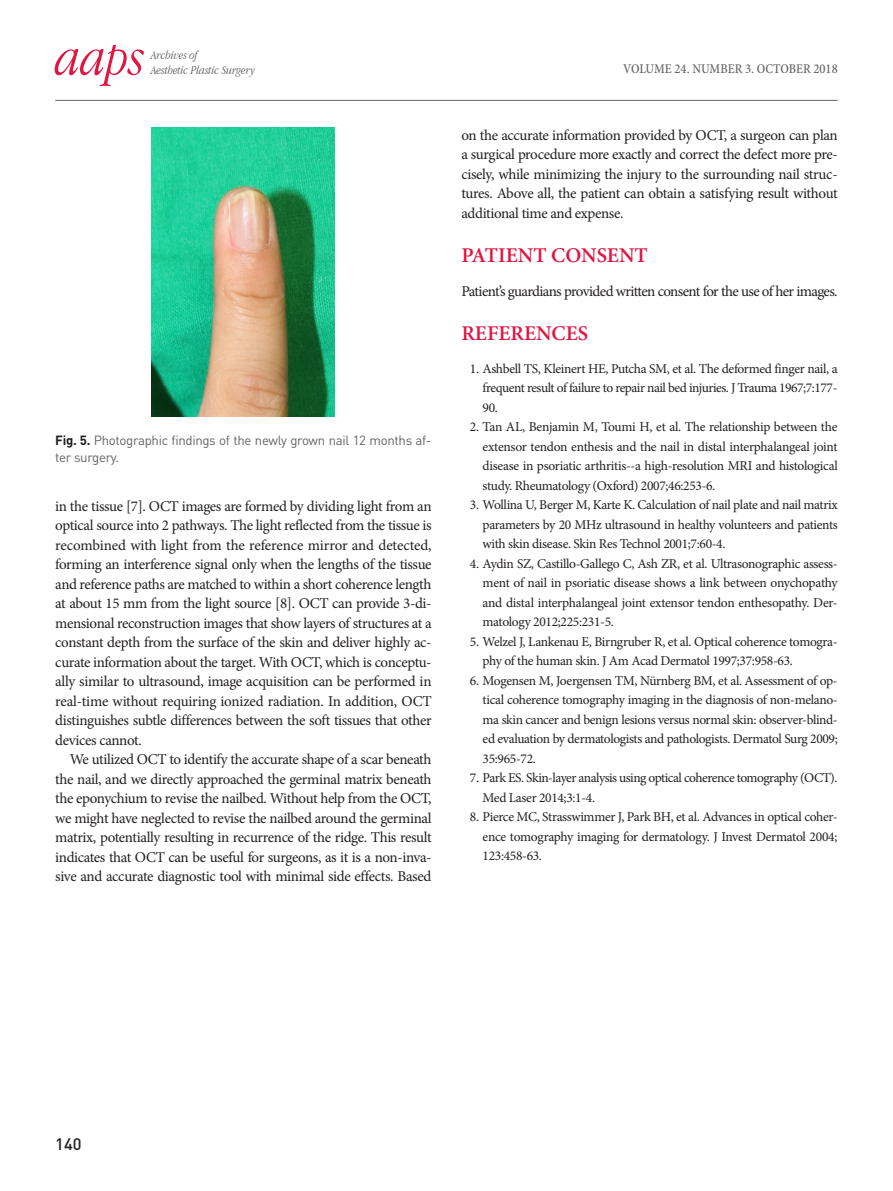
<style>
.page{position:relative;width:893px;height:1191px;background:#fff}
.page>*{position:absolute;margin:0;border:0;box-sizing:border-box;transform-origin:0 0}
.t1{font:italic 300 54px "Apple Garamond";color:#e21542}
.본문대제목{font:600 21px "Minion Pro";color:#e21542}
.t2{font:500 16.5px "DIN Pro";color:#231f20}
.본문{font:15px/19.5px "Minion Pro";letter-spacing:-.03em;color:#231f20;text-align:justify}
.참고문헌1{font:13.5px/19.5px "Minion Pro";letter-spacing:-.03em;color:#231f20;text-align:justify}
.t3{font:500 condensed 13.5px "Minion Pro";color:#636366}
.표제목그림설명{font:13.2px/17.1px "DIN Pro";letter-spacing:-.025em;color:#636366}
.t4{font:italic 300 12.45px "Apple Garamond";color:#57585a}
.s1{font-weight:700;color:#231f20}
</style>
<div class="page">
<hr style="left:55px;top:100px;width:783px;height:1px;background:#636366">
<img style="left:152px;top:128px;width:183px;height:289px">
<p class="t1" style="left:55px;top:25px;width:91px">aaps</p>
<p class="t4" style="left:151px;top:48px;width:48px">Archives of</p>
<p class="t4" style="left:151px;top:63px;width:106px">Aesthetic Plastic Surgery</p>
<p class="t3" style="left:623px;top:60px;width:216px">VOLUME 24. NUMBER 3. OCTOBER 2018</p>
<p class="표제목그림설명" style="left:55px;top:431px;width:378px"><span class="s1">Fig. 5.</span> Photographic findings of the newly grown nail 12 months af&shy;ter surgery.</p>
<p class="본문" style="left:55px;top:496px;width:378px">in the tissue [7]. OCT images are formed by dividing light from an optical source into 2 pathways. The light reflected from the tissue is recombined with light from the reference mirror and detected, forming an interference signal only when the lengths of the tissue and reference paths are matched to within a short coherence length at about 15 mm from the light source [8]. OCT can provide 3-di&shy;mensional reconstruction images that show layers of structures at a constant depth from the surface of the skin and deliver highly ac&shy;curate information about the target. With OCT, which is conceptu&shy;ally similar to ultrasound, image acquisition can be performed in real-time without requiring ionized radiation. In addition, OCT distinguishes subtle differences between the soft tissues that other devices cannot.</p>
<p class="본문" style="left:55px;top:749px;width:378px;text-indent:15px">We utilized OCT to identify the accurate shape of a scar beneath the nail, and we directly approached the germinal matrix beneath the eponychium to revise the nailbed. Without help from the OCT, we might have neglected to revise the nailbed around the germinal matrix, potentially resulting in recurrence of the ridge. This result indicates that OCT can be useful for surgeons, as it is a non-inva&shy;sive and accurate diagnostic tool with minimal side effects. Based</p>
<p class="본문" style="left:461px;top:125px;width:378px">on the accurate information provided by OCT, a surgeon can plan a surgical procedure more exactly and correct the defect more pre&shy;cisely, while minimizing the injury to the surrounding nail struc&shy;tures. Above all, the patient can obtain a satisfying result without additional time and expense.</p>
<p class="본문대제목" style="left:461px;top:241px;width:188px">PATIENT CONSENT</p>
<p class="본문" style="left:461px;top:281px;width:378px">Patient’s guardians provided written consent for the use of her images.</p>
<p class="본문대제목" style="left:461px;top:319px;width:128px">REFERENCES</p>
<p class="참고문헌1" style="left:483px;top:359px;width:357px;text-indent:-13px">1. Ashbell TS, Kleinert HE, Putcha SM, et al. The deformed finger nail, a frequent result of failure to repair nail bed injuries. J Trauma 1967;7:177- 90.</p>
<p class="참고문헌1" style="left:483px;top:417px;width:357px;text-indent:-13px">2. Tan AL, Benjamin M, Toumi H, et al. The relationship between the extensor tendon enthesis and the nail in distal interphalangeal joint disease in psoriatic arthritis--a high-resolution MRI and histological study. Rheumatology (Oxford) 2007;46:253-6.</p>
<p class="참고문헌1" style="left:483px;top:495px;width:357px;text-indent:-13px">3. Wollina U, Berger M, Karte K. Calculation of nail plate and nail matrix parameters by 20 MHz ultrasound in healthy volunteers and patients with skin disease. Skin Res Technol 2001;7:60-4.</p>
<p class="참고문헌1" style="left:483px;top:554px;width:357px;text-indent:-13px">4. Aydin SZ, Castillo-Gallego C, Ash ZR, et al. Ultrasonographic assess&shy;ment of nail in psoriatic disease shows a link between onychopathy and distal interphalangeal joint extensor tendon enthesopathy. Der&shy;matology 2012;225:231-5.</p>
<p class="참고문헌1" style="left:483px;top:632px;width:357px;text-indent:-13px">5. Welzel J, Lankenau E, Birngruber R, et al. Optical coherence tomogra&shy;phy of the human skin. J Am Acad Dermatol 1997;37:958-63.</p>
<p class="참고문헌1" style="left:483px;top:671px;width:357px;text-indent:-13px">6. Mogensen M, Joergensen TM, Nürnberg BM, et al. Assessment of op&shy;tical coherence tomography imaging in the diagnosis of non-melano&shy;ma skin cancer and benign lesions versus normal skin: observer-blind&shy;ed evaluation by dermatologists and pathologists. Dermatol Surg 2009; 35:965-72.</p>
<p class="참고문헌1" style="left:483px;top:768px;width:356px;text-indent:-13px">7. Park ES. Skin-layer analysis using optical coherence tomography (OCT).<br>Med Laser 2014;3:1-4.</p>
<p class="참고문헌1" style="left:483px;top:807px;width:357px;text-indent:-13px">8. Pierce MC, Strasswimmer J, Park BH, et al. Advances in optical coher&shy;ence tomography imaging for dermatology. J Invest Dermatol 2004; 123:458-63.</p>
<p class="t2" style="left:55px;top:1132px;width:28px">140</p>
</div>
